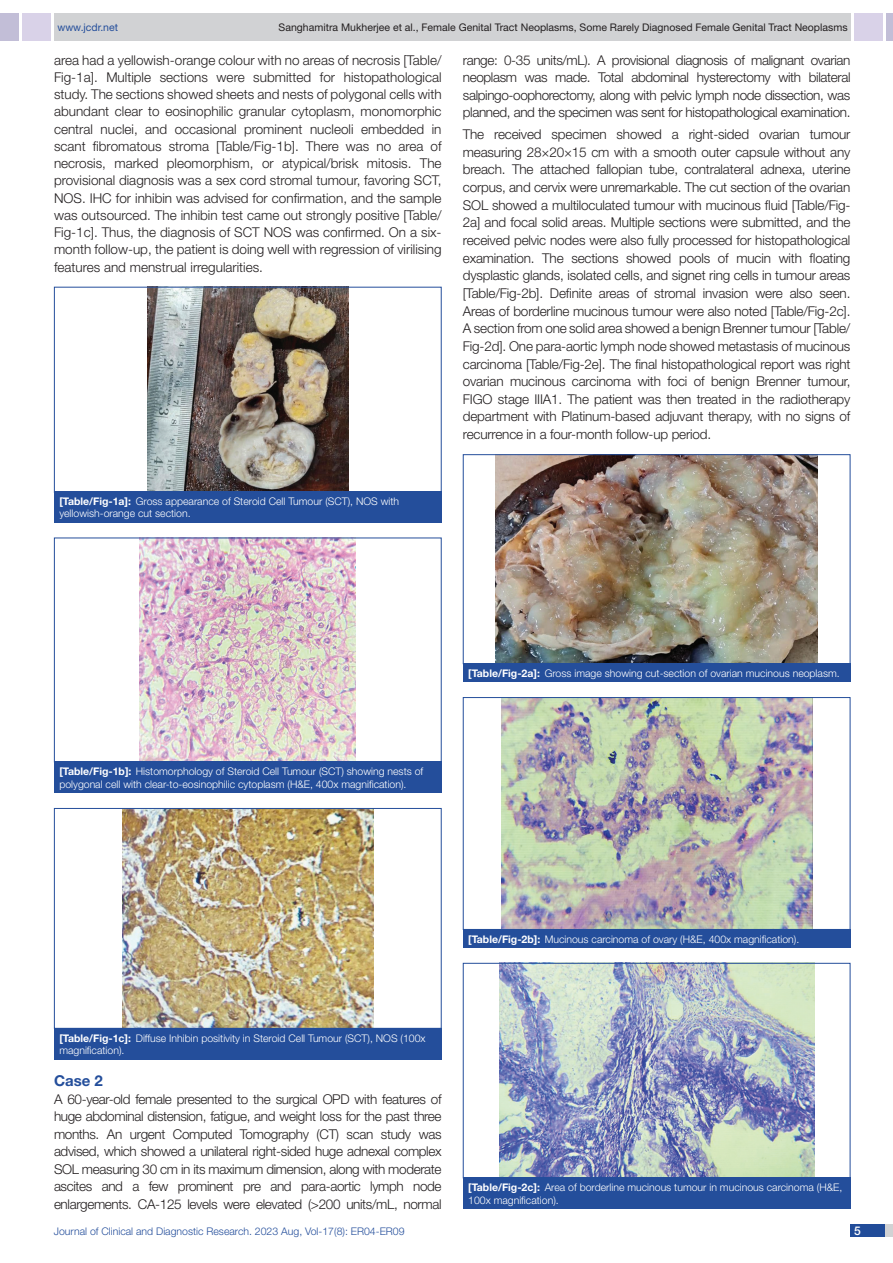
<style>
.page{position:relative;width:893px;height:1263px;background:#fff}
.page>*{position:absolute;margin:0;border:0;box-sizing:border-box;transform-origin:0 0}
.HEAD_2{font:700 15px "Helvetica Neue";color:#244e9b}
.Body_text{font:300 13.5px/17.7px "Helvetica Neue";letter-spacing:-.025em;color:#231f20;text-align:justify}
.t1{font:500 12px "Helvetica Neue";color:#fff}
.TABLE_FIG{font:300 10.5px/12.6px "Helvetica Neue";color:#fff}
.t2{font:10.5px "Helvetica Neue";color:#231f20}
.t3{font:300 10.5px "Helvetica Neue";color:#244e9b}
.t4{font:10.5px "Helvetica Neue";color:#244e9b}
.s1{font-weight:700}
</style>
<div class="page">
<div style="left:54px;top:13px;width:796px;height:28px;background:#d1d2d4"></div>
<div style="left:0;top:13px;width:19px;height:28px;background:#c2bed7"></div>
<div style="left:22px;top:13px;width:29px;height:28px;background:#d9d2e8"></div>
<div style="left:886px;top:13px;width:7px;height:28px;background:#c2bed7"></div>
<div style="left:854px;top:13px;width:29px;height:28px;background:#d9d2e8"></div>
<div style="left:850px;top:1224px;width:43px;height:13px;background:#d1d2d4"></div>
<div style="left:850px;top:1224px;width:35px;height:13px;background:#214c99"></div>
<img style="left:147px;top:289px;width:201px;height:202px">
<div style="left:54px;top:491px;width:388px;height:32px;background:#244e9b"></div>
<img style="left:140px;top:540px;width:216px;height:220px">
<div style="left:54px;top:538px;width:388px;height:224px;border:1px solid #244e9b"></div>
<div style="left:54px;top:761px;width:388px;height:32px;background:#244e9b"></div>
<img style="left:122px;top:810px;width:251px;height:217px">
<div style="left:54px;top:808px;width:388px;height:221px;border:1px solid #244e9b"></div>
<div style="left:54px;top:1028px;width:388px;height:31px;background:#244e9b"></div>
<img style="left:496px;top:456px;width:322px;height:206px">
<div style="left:463px;top:454px;width:387px;height:210px;border:1px solid #244e9b"></div>
<div style="left:463px;top:663px;width:387px;height:19px;background:#244e9b"></div>
<img style="left:501px;top:699px;width:311px;height:229px">
<div style="left:463px;top:697px;width:387px;height:233px;border:1px solid #244e9b"></div>
<div style="left:463px;top:929px;width:387px;height:19px;background:#244e9b"></div>
<img style="left:499px;top:965px;width:315px;height:211px">
<div style="left:463px;top:963px;width:387px;height:215px;border:1px solid #244e9b"></div>
<div style="left:463px;top:1177px;width:387px;height:32px;background:#244e9b"></div>
<p class="t4" style="left:57px;top:21px;width:62px">www.jcdr.net</p>
<p class="t2" style="left:279px;top:21px;width:570px">Sanghamitra Mukherjee et al., Female Genital Tract Neoplasms, Some Rarely Diagnosed Female Genital Tract Neoplasms</p>
<p class="Body_text" style="left:54px;top:51px;width:389px;line-height:17.2px">area had a yellowish-orange colour with no areas of necrosis [Table/ Fig-1a]. Multiple sections were submitted for histopathological study. The sections showed sheets and nests of polygonal cells with abundant clear to eosinophilic granular cytoplasm, monomorphic central nuclei, and occasional prominent nucleoli embedded in scant fibromatous stroma [Table/Fig-1b]. There was no area of necrosis, marked pleomorphism, or atypical/brisk mitosis. The provisional diagnosis was a sex cord stromal tumour, favoring SCT, NOS. IHC for inhibin was advised for confirmation, and the sample was outsourced. The inhibin test came out strongly positive [Table/ Fig-1c]. Thus, the diagnosis of SCT NOS was confirmed. On a six&shy;month follow-up, the patient is doing well with regression of virilising features and menstrual irregularities.</p>
<p class="Body_text" style="left:463px;top:51px;width:389px">range: 0-35 units/mL). A provisional diagnosis of malignant ovarian neoplasm was made. Total abdominal hysterectomy with bilateral salpingo-oophorectomy, along with pelvic lymph node dissection, was planned, and the specimen was sent for histopathological examination.</p>
<p class="Body_text" style="left:463px;top:125px;width:389px">The received specimen showed a right-sided ovarian tumour measuring 28×20×15 cm with a smooth outer capsule without any breach. The attached fallopian tube, contralateral adnexa, uterine corpus, and cervix were unremarkable. The cut section of the ovarian SOL showed a multiloculated tumour with mucinous fluid [Table/Fig-2a] and focal solid areas. Multiple sections were submitted, and the received pelvic nodes were also fully processed for histopathological examination. The sections showed pools of mucin with floating dysplastic glands, isolated cells, and signet ring cells in tumour areas [Table/Fig-2b]. Definite areas of stromal invasion were also seen.<br>Areas of borderline mucinous tumour were also noted [Table/Fig-2c].<br>A section from one solid area showed a benign Brenner tumour [Table/ Fig-2d]. One para-aortic lymph node showed metastasis of mucinous carcinoma [Table/Fig-2e]. The final histopathological report was right ovarian mucinous carcinoma with foci of benign Brenner tumour, FIGO stage IIIA1. The patient was then treated in the radiotherapy department with Platinum-based adjuvant therapy, with no signs of recurrence in a four-month follow-up period.</p>
<p class="TABLE_FIG" style="left:59px;top:494px;width:341px"><span class="s1">[Table/Fig-1a]:</span> Gross appearance of Steroid Cell Tumour (SCT), NOS with yellowish-orange cut section.</p>
<p class="TABLE_FIG" style="left:59px;top:765px;width:365px"><span class="s1">[Table/Fig-1b]:</span> Histomorphology of Steroid Cell Tumour (SCT) showing nests of polygonal cell with clear-to-eosinophilic cytoplasm (H&amp;E, 400x magnification).</p>
<p class="TABLE_FIG" style="left:468px;top:666px;width:373px"><span class="s1">[Table/Fig-2a]:</span> Gross image showing cut-section of ovarian mucinous neoplasm.</p>
<p class="TABLE_FIG" style="left:468px;top:932px;width:333px"><span class="s1">[Table/Fig-2b]:</span> Mucinous carcinoma of ovary (H&amp;E, 400x magnification).</p>
<p class="TABLE_FIG" style="left:59px;top:1031px;width:368px"><span class="s1">[Table/Fig-1c]:</span> Diffuse Inhibin positivity in Steroid Cell Tumour (SCT), NOS (100x magnification).</p>
<p class="HEAD_2" style="left:54px;top:1071px;width:50px">Case 2</p>
<p class="Body_text" style="left:54px;top:1090px;width:389px">A 60-year-old female presented to the surgical OPD with features of huge abdominal distension, fatigue, and weight loss for the past three months. An urgent Computed Tomography (CT) scan study was advised, which showed a unilateral right-sided huge adnexal complex SOL measuring 30 cm in its maximum dimension, along with moderate ascites and a few prominent pre and para-aortic lymph node enlargements. CA-125 levels were elevated (&gt;200 units/mL, normal</p>
<p class="TABLE_FIG" style="left:468px;top:1181px;width:376px"><span class="s1">[Table/Fig-2c]:</span> Area of borderline mucinous tumour in mucinous carcinoma (H&amp;E,<br>100x magnification).</p>
<p class="t3" style="left:54px;top:1225px;width:352px">Journal of Clinical and Diagnostic Research. 2023 Aug, Vol-17(8): ER04-ER09</p>
<p class="t1" style="left:854px;top:1223px;width:8px">5</p>
</div>
